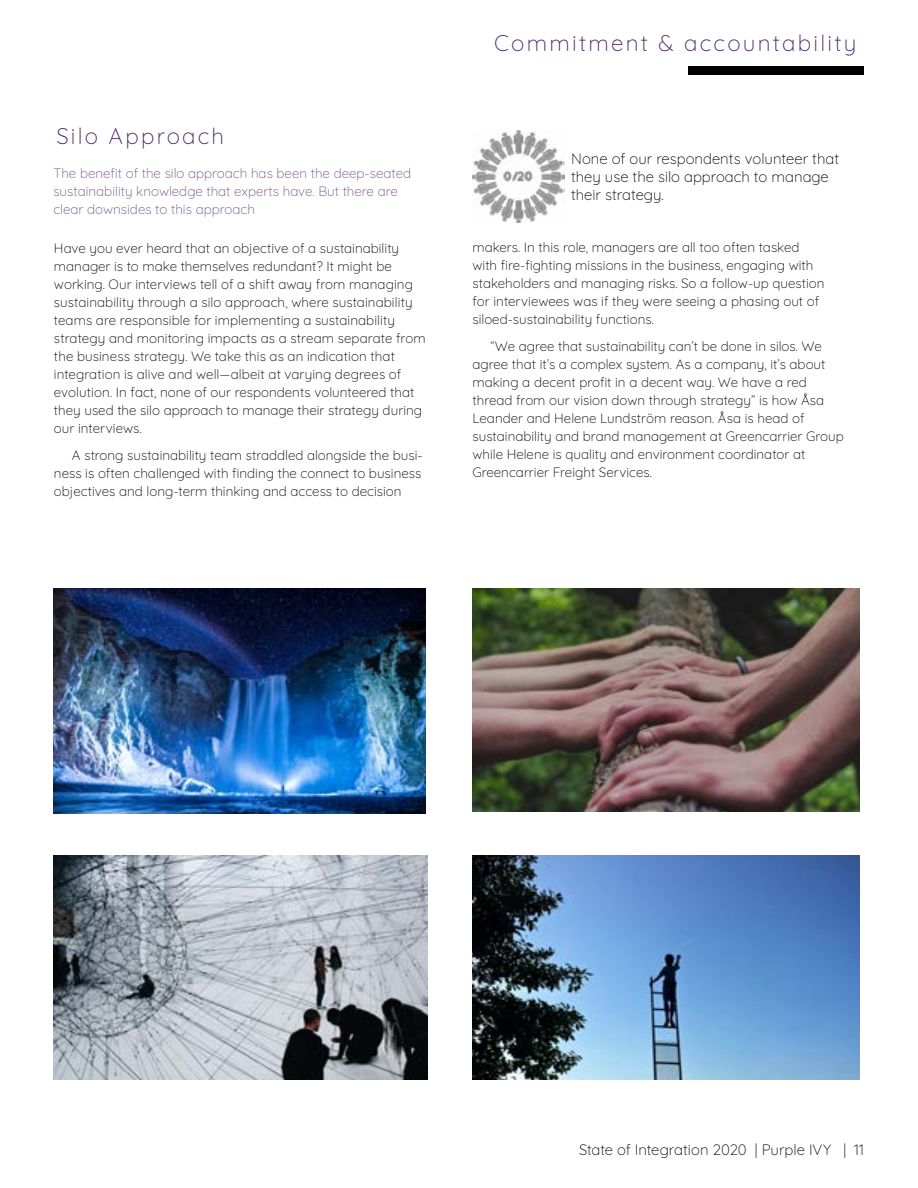
<style>
.page{position:relative;width:918px;height:1188px;background:#fff}
.page>*{position:absolute;margin:0;border:0;box-sizing:border-box;transform-origin:0 0}
.t1{font:300 22.5px "Quicksand";letter-spacing:.1em;color:#4b2369}
.t2{font:300 15px/18px "Quicksand";color:#000}
.t3{font:300 13.5px/18px "Quicksand";color:#000}
.t4{font:300 13.5px/18px "Quicksand";color:#714f86}
</style>
<div class="page">
<img style="left:472px;top:131px;width:92px;height:92px">
<div style="left:688px;top:66px;width:176px;height:9px;background:#000"></div>
<img style="left:472px;top:855px;width:387px;height:225px">
<img style="left:53px;top:855px;width:375px;height:225px">
<img style="left:472px;top:588px;width:387px;height:224px">
<img style="left:53px;top:588px;width:372px;height:225px">
<h1 class="t1" style="left:56px;top:119px;width:169px">Silo Approach</h1>
<p class="t4" style="left:53px;top:163px;width:359px">The benefit of the silo approach has been the deep-seated sustainability knowledge that experts have. But there are clear downsides to this approach</p>
<p class="t3" style="left:54px;top:238px;width:373px">Have you ever heard that an objective of a sustainability manager is to make themselves redundant? It might be working. Our interviews tell of a shift away from managing sustainability through a silo approach, where sustainability teams are responsible for implementing a sustainability strategy and monitoring impacts as a stream separate from the business strategy. We take this as an indication that integration is alive and well—albeit at varying degrees of evolution. In fact, none of our respondents volunteered that they used the silo approach to manage their strategy during our interviews.</p>
<p class="t3" style="left:54px;top:445px;width:370px;text-align:justify;text-indent:18px">A strong sustainability team straddled alongside the busi&shy;ness is often challenged with finding the connect to business objectives and long-term thinking and access to decision</p>
<h1 class="t1" style="left:494px;top:26px;width:364px">Commitment &amp; accountability</h1>
<p class="t2" style="left:571px;top:148px;width:270px">None of our respondents volunteer that they use the silo approach to manage their strategy.</p>
<p class="t3" style="left:472px;top:237px;width:354px">makers. In this role, managers are all too often tasked with fire-fighting missions in the business, engaging with stakeholders and managing risks. So a follow-up question for interviewees was if they were seeing a phasing out of siloed-sustainability functions.</p>
<p class="t3" style="left:472px;top:336px;width:373px;text-indent:18px">“We agree that sustainability can’t be done in silos. We agree that it’s a complex system. As a company, it’s about making a decent profit in a decent way. We have a red thread from our vision down through strategy” is how Åsa Leander and Helene Lundström reason. Åsa is head of sustainability and brand management at Greencarrier Group while Helene is quality and environment coordinator at Greencarrier Freight Services.</p>
<p class="t2" style="left:579px;top:1139px;width:286px">State of Integration 2020 | Purple IVY | 11</p>
</div>
